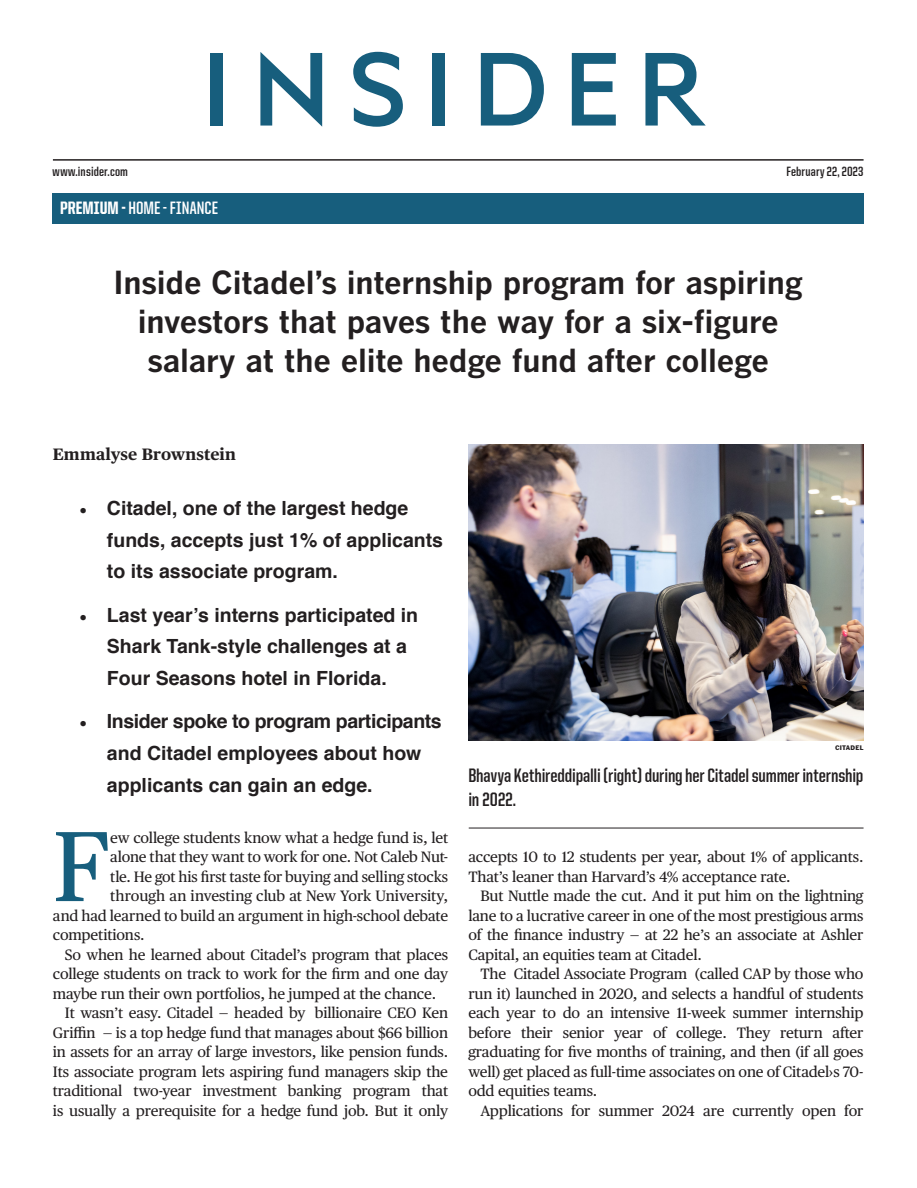
<style>
.page{position:relative;width:917px;height:1188px;background:#fff}
.page>*{position:absolute;margin:0;border:0;box-sizing:border-box;transform-origin:0 0}
.t1{font:99.45px "Publico Text";color:#175e7d}
.t2{font:700 31.5px/39px "Benton Gothic";letter-spacing:-.005em;color:#231f20;text-align:center}
.t3{font:700 19.5px/31.5px "Helvetica";color:#231f20}
.t4{font:700 19.5px/24px "United Sans Cond";letter-spacing:-.005em;color:#231f20}
.t5{font:700 18px "United Sans Cond";letter-spacing:.005em;color:#fff}
.t6{font:700 16.5px "Publico Text";color:#231f20}
.t7{font:15px/19.5px "Publico Text";letter-spacing:-.01em;color:#231f20;text-align:justify}
.t8{font:700 13.5px "United Sans Cond";letter-spacing:.015em;color:#231f20}
.t9{font:6px "AIC Franklin Gothic";letter-spacing:.03em;color:#231f20}
.s1{font-weight:800}
</style>
<div class="page">
<hr style="left:53px;top:159px;width:810px;height:2px;background:#231f20">
<div style="left:53px;top:193px;width:810px;height:30px;background:#175e7d"></div>
<div style="left:211px;top:53px;width:12px;height:72px;background:#175e7d"></div>
<svg style="left:260px;top:52px;width:62px;height:75px"></svg>
<svg style="left:353px;top:52px;width:50px;height:75px"></svg>
<div style="left:432px;top:53px;width:12px;height:72px;background:#175e7d"></div>
<svg style="left:480px;top:53px;width:63px;height:72px"></svg>
<svg style="left:571px;top:53px;width:44px;height:72px"></svg>
<svg style="left:645px;top:53px;width:60px;height:72px"></svg>
<img style="left:468px;top:445px;width:395px;height:295px">
<hr style="left:468px;top:827px;width:395px;height:1px;background:#231f20">
<p class="t8" style="left:53px;top:164px;width:77px">www.insider.com</p>
<p class="t8" style="left:786px;top:164px;width:79px">February 22, 2023</p>
<p class="t5" style="left:60px;top:199px;width:159px"><span class="s1">PREMIUM -</span> HOME - FINANCE</p>
<h2 class="t2" style="left:113px;top:262px;width:690px">Inside Citadel’s internship program for aspiring investors that paves the way for a six-figure salary at the elite hedge fund after college</h2>
<p class="t6" style="left:53px;top:441px;width:184px">Emmalyse Brownstein</p>
<h3 class="t3" style="left:107px;top:493px;width:337px;text-indent:-27px">• Citadel, one of the largest hedge funds, accepts just 1% of applicants to its associate program.</h3>
<h3 class="t3" style="left:107px;top:599px;width:313px;text-indent:-27px">• Last year’s interns participated in<br>Shark Tank-style challenges at a<br>Four Seasons hotel in Florida.</h3>
<h3 class="t3" style="left:107px;top:706px;width:336px;text-indent:-27px">• Insider spoke to program participants and Citadel employees about how applicants can gain an edge.</h3>
<h1 class="t1" style="left:53px;top:788px;width:60px">F</h1>
<p class="t7" style="left:110px;top:826px;width:339px">ew college students know what a hedge fund is, let</p>
<p class="t7" style="left:110px;top:845px;width:339px">alone that they want to work for one. Not Caleb Nut-</p>
<p class="t7" style="left:110px;top:865px;width:339px">tle. He got his first taste for buying and selling stocks</p>
<p class="t7" style="left:110px;top:884px;width:339px">through an investing club at New York University,</p>
<p class="t7" style="left:53px;top:904px;width:396px">and had learned to build an argument in high-school debate</p>
<p class="t7" style="left:53px;top:923px;width:93px">competitions.</p>
<p class="t7" style="left:65px;top:943px;width:384px">So when he learned about Citadel’s program that places</p>
<p class="t7" style="left:53px;top:962px;width:396px">college students on track to work for the firm and one day</p>
<p class="t7" style="left:53px;top:982px;width:384px">maybe run their own portfolios, he jumped at the chance.</p>
<p class="t7" style="left:65px;top:1001px;width:384px">It wasn’t easy. Citadel — headed by billionaire CEO Ken</p>
<p class="t7" style="left:53px;top:1021px;width:396px">Griffin — is a top hedge fund that manages about $66 billion</p>
<p class="t7" style="left:53px;top:1040px;width:396px">in assets for an array of large investors, like pension funds.</p>
<p class="t7" style="left:53px;top:1060px;width:396px">Its associate program lets aspiring fund managers skip the</p>
<p class="t7" style="left:53px;top:1079px;width:396px">traditional two-year investment banking program that</p>
<p class="t7" style="left:53px;top:1099px;width:396px">is usually a prerequisite for a hedge fund job. But it only</p>
<p class="t9" style="left:834px;top:743px;width:30px">CITADEL</p>
<h3 class="t4" style="left:468px;top:762px;width:396px">Bhavya Kethireddipalli (right) during her Citadel summer internship in 2022.</h3>
<p class="t7" style="left:468px;top:845px;width:396px">accepts 10 to 12 students per year, about 1% of applicants.<br>That’s leaner than Harvard’s 4% acceptance rate.</p>
<p class="t7" style="left:468px;top:884px;width:396px;text-indent:12px">But Nuttle made the cut. And it put him on the lightning lane to a lucrative career in one of the most prestigious arms of the finance industry — at 22 he’s an associate at Ashler Capital, an equities team at Citadel.</p>
<p class="t7" style="left:468px;top:962px;width:396px;text-indent:12px">The Citadel Associate Program (called CAP by those who run it) launched in 2020, and selects a handful of students each year to do an intensive 11-week summer internship before their senior year of college. They return after graduating for five months of training, and then (if all goes well) get placed as full-time associates on one of Citadel›s 70- odd equities teams.</p>
<p class="t7" style="left:480px;top:1099px;width:384px">Applications for summer 2024 are currently open for</p>
</div>
